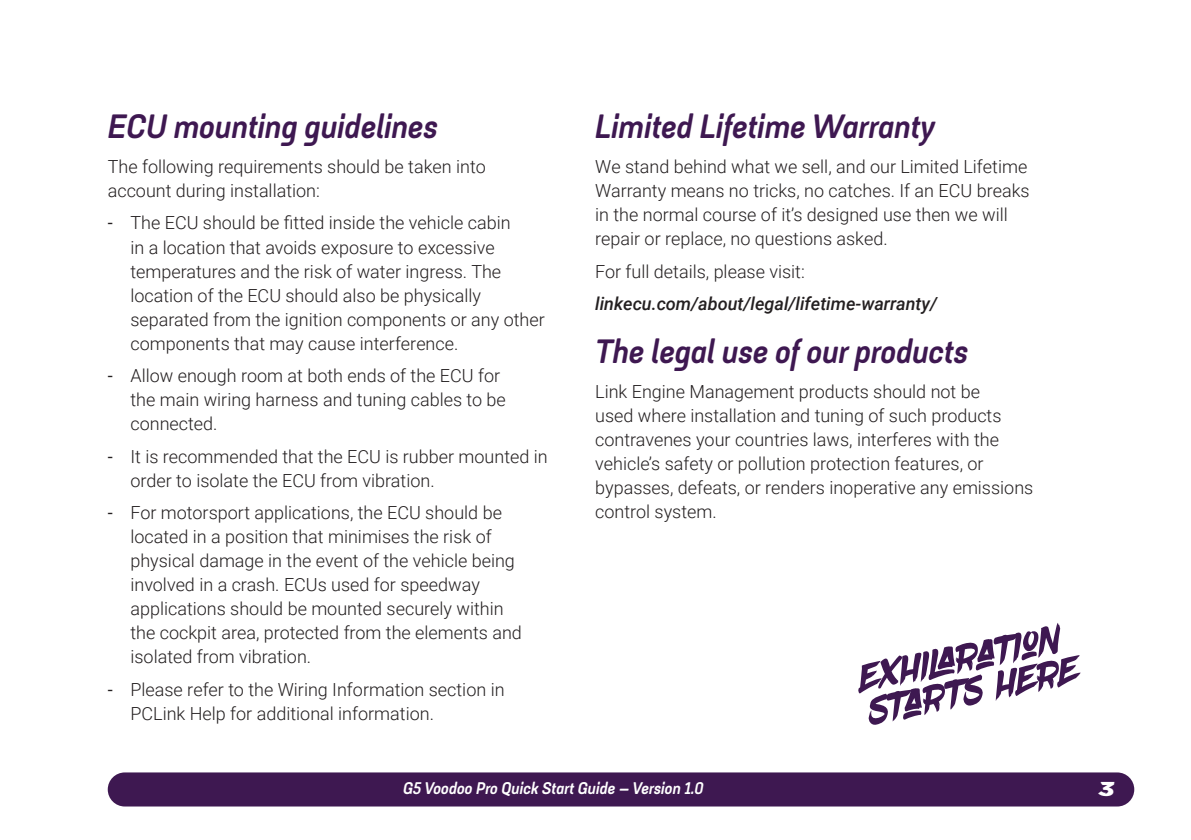
<style>
.page{position:relative;width:1191px;height:840px;background:#fff}
.page>*{position:absolute;margin:0;border:0;box-sizing:border-box;transform-origin:0 0}
.Head_2{font:italic 800 32px "Itaca Wide";color:#3e1851}
.t1{font:20px "LINK Display V3";color:#fff}
.Body{font:300 18px/24px "Roboto";color:#231f20}
.Body-2{font:italic 500 18px "Roboto";color:#231f20}
.t2{font:italic 800 16px "Itaca Wide";color:#fff}
.s1{font-weight:400}
</style>
<div class="page">
<div style="left:108px;top:772px;width:1026px;height:34px;background:#3e1851;border-radius:17px"></div>
<svg style="left:858px;top:623px;width:222px;height:102px"></svg>
<p class="Head_2" style="left:108px;top:100px;width:332px">ECU mounting guidelines</p>
<p class="Body" style="left:108px;top:154px;width:379px">The following requirements should be taken into account during installation:</p>
<p class="Body" style="left:130px;top:210px;width:416px;text-indent:-23px"><span class="s1">-</span> The ECU should be fitted inside the vehicle cabin<br>in a location that avoids exposure to excessive temperatures and the risk of water ingress. The location of the ECU should also be physically separated from the ignition components or any other components that may cause interference.</p>
<p class="Body" style="left:130px;top:363px;width:377px;text-indent:-23px"><span class="s1">-</span> Allow enough room at both ends of the ECU for the main wiring harness and tuning cables to be connected.</p>
<p class="Body" style="left:130px;top:443px;width:419px;text-indent:-23px"><span class="s1">-</span> It is recommended that the ECU is rubber mounted in order to isolate the ECU from vibration.</p>
<p class="Body" style="left:130px;top:500px;width:393px;text-indent:-23px"><span class="s1">-</span> For motorsport applications, the ECU should be located in a position that minimises the risk of physical damage in the event of the vehicle being involved in a crash. ECUs used for speedway applications should be mounted securely within the cockpit area, protected from the elements and isolated from vibration.</p>
<p class="Body" style="left:130px;top:676px;width:376px;text-indent:-23px"><span class="s1">-</span> Please refer to the Wiring Information section in<br>PCLink Help for additional information.</p>
<p class="Head_2" style="left:595px;top:100px;width:342px">Limited Lifetime Warranty</p>
<p class="Body" style="left:595px;top:154px;width:436px">We stand behind what we sell, and our Limited Lifetime Warranty means no tricks, no catches. If an ECU breaks in the normal course of it’s designed use then we will repair or replace, no questions asked.</p>
<p class="Body" style="left:595px;top:258px;width:211px">For full details, please visit:</p>
<p class="Body-2" style="left:595px;top:291px;width:343px">linkecu.com/about/legal/lifetime-warranty/</p>
<p class="Head_2" style="left:595px;top:324px;width:375px">The legal use of our products</p>
<p class="Body" style="left:595px;top:379px;width:439px">Link Engine Management products should not be<br>used where installation and tuning of such products contravenes your countries laws, interferes with the vehicle’s safety or pollution protection features, or bypasses, defeats, or renders inoperative any emissions control system.</p>
<p class="t2" style="left:403px;top:775px;width:302px">G5 Voodoo Pro Quick Start Guide – Version 1.0</p>
<p class="t1" style="left:1099px;top:778px;width:17px">3</p>
</div>
